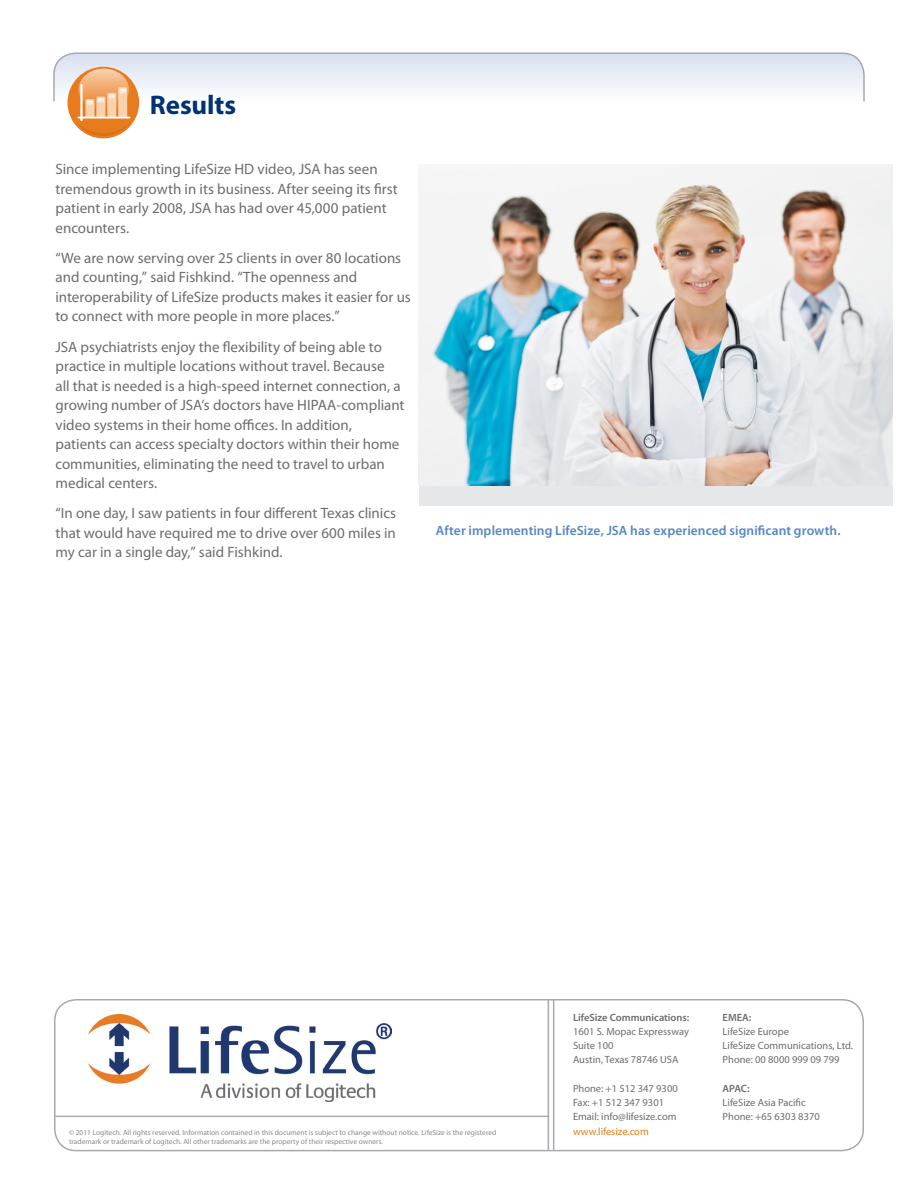
<style>
.page{position:relative;width:918px;height:1188px;background:#fff}
.page>*{position:absolute;margin:0;border:0;box-sizing:border-box;transform-origin:0 0}
._02_Header_A__front{font:700 27px "Myriad Pro";letter-spacing:-.005em;color:#013374}
._03_Body_Copy_A__fro{font:15px/19.5px "Myriad Pro";color:#6c6d70}
._03_Body_Copy_A__fro-2{font:600 13.5px "Myriad Pro";letter-spacing:.005em;color:#5786c5}
._11_Spec_Text_Boiler{font:10.5px "Myriad Pro";color:#6c6d70}
._11_Spec_Text_Boiler-2{font:600 10.5px "Myriad Pro";color:#6c6d70}
._11_Spec_Text_Boiler-3{font:10.5px "Myriad Pro";color:#e87c1d}
.t1{font:7.5px "Myriad Pro";color:#87898c}
</style>
<div class="page">
<svg style="left:53px;top:52px;width:812px;height:84px"></svg>
<div style="left:419px;top:164px;width:473px;height:342px;background:#e6e7e9"></div>
<img style="left:419px;top:164px;width:473px;height:322px">
<div style="left:54px;top:999px;width:810px;height:152px;border:2px solid #a8a9ad;border-radius:22px"></div>
<hr style="left:553px;top:1000px;width:1px;height:150px;background:#a8a9ad">
<hr style="left:548px;top:1000px;width:1px;height:150px;background:#a8a9ad">
<hr style="left:55px;top:1116px;width:493px;height:1px;background:#a8a9ad">
<img style="left:88px;top:1015px;width:304px;height:86px">
<p class="_02_Header_A__front" style="left:150px;top:87px;width:88px">Results</p>
<p class="_03_Body_Copy_A__fro" style="left:55px;top:159px;width:344px">Since implementing LifeSize HD video, JSA has seen tremendous growth in its business. After seeing its first patient in early 2008, JSA has had over 45,000 patient encounters.</p>
<p class="_03_Body_Copy_A__fro" style="left:55px;top:248px;width:357px">“We are now serving over 25 clients in over 80 locations and counting,” said Fishkind. “The openness and interoperability of LifeSize products makes it easier for us to connect with more people in more places.”</p>
<p class="_03_Body_Copy_A__fro" style="left:55px;top:337px;width:351px">JSA psychiatrists enjoy the flexibility of being able to practice in multiple locations without travel. Because<br>all that is needed is a high-speed internet connection, a growing number of JSA’s doctors have HIPAA-compliant video systems in their home offices. In addition, patients can access specialty doctors within their home communities, eliminating the need to travel to urban medical centers.</p>
<p class="_03_Body_Copy_A__fro" style="left:55px;top:503px;width:342px;text-align:justify">“In one day, I saw patients in four different Texas clinics that would have required me to drive over 600 miles in my car in a single day,” said Fishkind.</p>
<p class="_03_Body_Copy_A__fro-2" style="left:436px;top:522px;width:406px">After implementing LifeSize, JSA has experienced significant growth.</p>
<p class="t1" style="left:69px;top:1128px;width:429px">© 2011 Logitech. All rights reserved. Information contained in this document is subject to change without notice. LifeSize is the registered</p>
<p class="t1" style="left:69px;top:1137px;width:316px">trademark or trademark of Logitech. All other trademarks are the property of their respective owners.</p>
<p class="_11_Spec_Text_Boiler-2" style="left:573px;top:1010px;width:118px">LifeSize Communications:</p>
<p class="_11_Spec_Text_Boiler" style="left:573px;top:1025px;width:118px">1601 S. Mopac Expressway</p>
<p class="_11_Spec_Text_Boiler" style="left:573px;top:1039px;width:42px">Suite 100</p>
<p class="_11_Spec_Text_Boiler" style="left:573px;top:1053px;width:107px">Austin, Texas 78746 USA</p>
<p class="_11_Spec_Text_Boiler" style="left:573px;top:1082px;width:106px">Phone: +1 512 347 9300</p>
<p class="_11_Spec_Text_Boiler" style="left:573px;top:1096px;width:93px">Fax: +1 512 347 9301</p>
<p class="_11_Spec_Text_Boiler" style="left:573px;top:1110px;width:105px">Email: info@lifesize.com</p>
<p class="_11_Spec_Text_Boiler-3" style="left:573px;top:1125px;width:77px">www.lifesize.com</p>
<p class="_11_Spec_Text_Boiler-2" style="left:723px;top:1010px;width:30px">EMEA:</p>
<p class="_11_Spec_Text_Boiler" style="left:723px;top:1025px;width:68px">LifeSize Europe</p>
<p class="_11_Spec_Text_Boiler" style="left:723px;top:1039px;width:132px">LifeSize Communications, Ltd.</p>
<p class="_11_Spec_Text_Boiler" style="left:723px;top:1053px;width:118px">Phone: 00 8000 999 09 799</p>
<p class="_11_Spec_Text_Boiler-2" style="left:723px;top:1082px;width:28px">APAC:</p>
<p class="_11_Spec_Text_Boiler" style="left:723px;top:1096px;width:85px">LifeSize Asia Pacific</p>
<p class="_11_Spec_Text_Boiler" style="left:723px;top:1110px;width:99px">Phone: +65 6303 8370</p>
</div>
